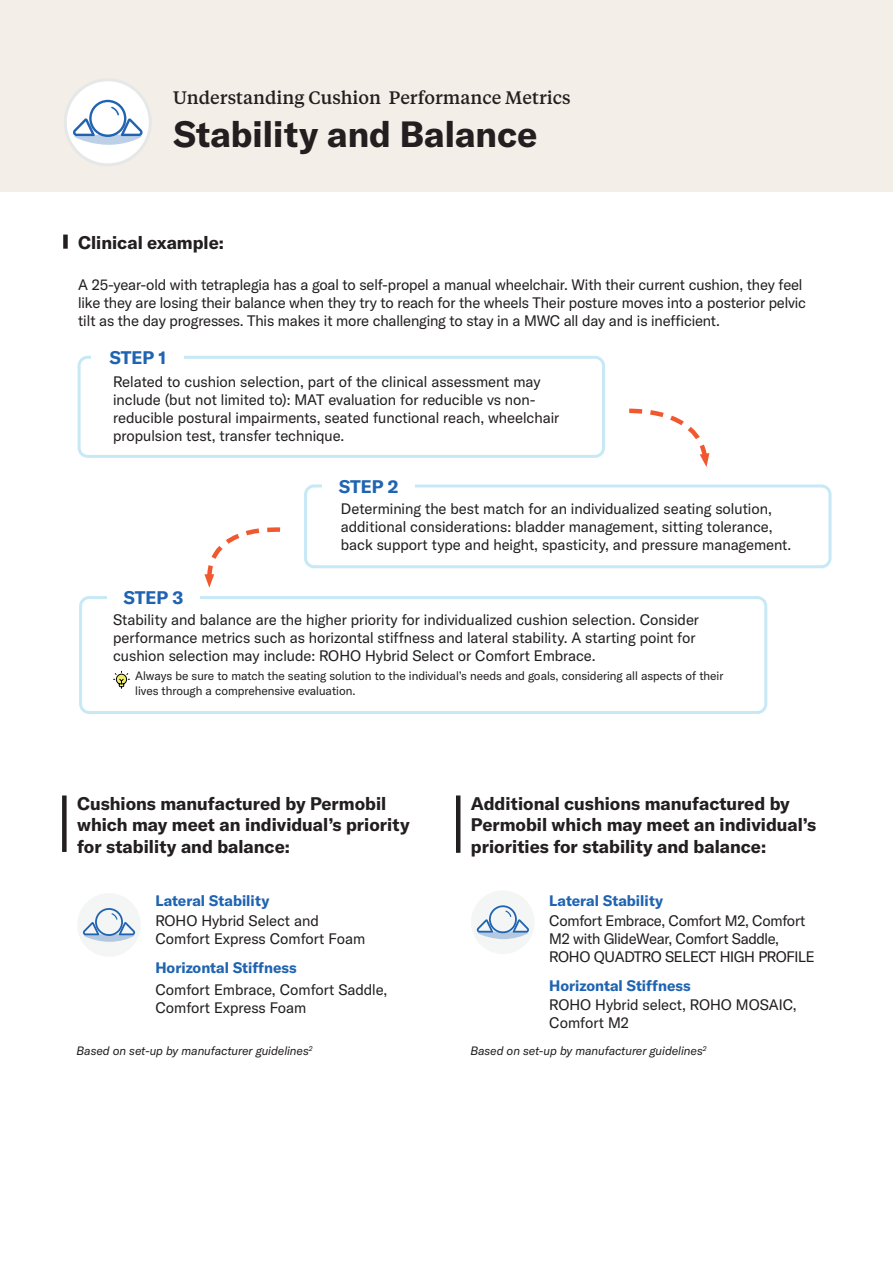
<style>
.page{position:relative;width:893px;height:1263px;background:#fff}
.page>*{position:absolute;margin:0;border:0;box-sizing:border-box;transform-origin:0 0}
.t1{font:700 36px "GT America";color:#231f20}
.Subtitle{font:700 18px/21.6px "GT America";color:#231f20}
.t2{font:500 18px "Tiempos Text";color:#231f20}
.Subtitle-2{font:700 18px "GT America";color:#2064b1}
.Text{font:15px/18px "GT America";color:#231f20}
.Text-2{font:15px/18px "GT America";letter-spacing:-.02em;color:#231f20}
.Text-3{font:700 15px "GT America";color:#2064b1}
.Text-4{font:12px/15px "GT America";color:#231f20}
.Subtitle-3{font:italic 12px "GT America";color:#231f20}
</style>
<div class="page">
<div style="left:0;top:0;width:893px;height:191px;background:#f4eee8"></div>
<div style="left:77px;top:893px;width:64px;height:64px;background:#f4f5f5;border-radius:50%"></div>
<div style="left:471px;top:890px;width:64px;height:64px;background:#f4f5f5;border-radius:50%"></div>
<svg style="left:83px;top:908px;width:52px;height:34px"></svg>
<svg style="left:477px;top:905px;width:52px;height:34px"></svg>
<div style="left:63px;top:235px;width:5px;height:14px;background:#231f20"></div>
<div style="left:78px;top:356px;width:527px;height:102px;border:3px solid #c7e9f6;border-radius:9px"></div>
<div style="left:304px;top:484px;width:527px;height:84px;border:3px solid #c7e9f6;border-radius:9px"></div>
<div style="left:79px;top:596px;width:688px;height:118px;border:3px solid #c7e9f6;border-radius:9px"></div>
<div style="left:92px;top:350px;width:92px;height:16px;background:#fff"></div>
<div style="left:323px;top:479px;width:92px;height:15px;background:#fff"></div>
<div style="left:107px;top:590px;width:93px;height:15px;background:#fff"></div>
<svg style="left:629px;top:408px;width:81px;height:59px"></svg>
<svg style="left:204px;top:527px;width:77px;height:61px"></svg>
<div style="left:62px;top:795px;width:5px;height:57px;background:#231f20"></div>
<hr style="left:456px;top:795px;width:4px;height:58px;background:#231f20">
<svg style="left:113px;top:670px;width:17px;height:19px"></svg>
<div style="left:65px;top:80px;width:85px;height:85px;background:#fff;border-radius:50%"></div>
<div style="left:64px;top:78px;width:88px;height:88px;border:3px solid #e5e8e7;border-radius:50%"></div>
<svg style="left:73px;top:100px;width:70px;height:45px"></svg>
<p class="t2" style="left:173px;top:85px;width:399px">Understanding Cushion Performance Metrics</p>
<p class="t1" style="left:173px;top:112px;width:366px">Stability and Balance</p>
<p class="Subtitle" style="left:78px;top:231px;width:147px">Clinical example:</p>
<p class="Text" style="left:78px;top:276px;width:729px">A 25-year-old with tetraplegia has a goal to self-propel a manual wheelchair. With their current cushion, they feel like they are losing their balance when they try to reach for the wheels Their posture moves into a posterior pelvic tilt as the day progresses. This makes it more challenging to stay in a MWC all day and is inefficient.</p>
<p class="Subtitle-2" style="left:109px;top:347px;width:59px">STEP 1</p>
<p class="Text" style="left:113px;top:373px;width:448px">Related to cushion selection, part of the clinical assessment may include (but not limited to): MAT evaluation for reducible vs non&shy;reducible postural impairments, seated functional reach, wheelchair propulsion test, transfer technique.</p>
<p class="Subtitle-2" style="left:339px;top:476px;width:61px">STEP 2</p>
<p class="Subtitle-2" style="left:123px;top:586px;width:62px">STEP 3</p>
<p class="Text" style="left:341px;top:500px;width:452px">Determining the best match for an individualized seating solution, additional considerations: bladder management, sitting tolerance, back support type and height, spasticity, and pressure management.</p>
<p class="Text" style="left:113px;top:610px;width:587px">Stability and balance are the higher priority for individualized cushion selection. Consider performance metrics such as horizontal stiffness and lateral stability. A starting point for cushion selection may include: ROHO Hybrid Select or Comfort Embrace.</p>
<p class="Text-4" style="left:135px;top:669px;width:590px">Always be sure to match the seating solution to the individual’s needs and goals, considering all aspects of their lives through a comprehensive evaluation.</p>
<p class="Subtitle" style="left:77px;top:792px;width:334px">Cushions manufactured by Permobil which may meet an individual’s priority for stability and balance:</p>
<p class="Subtitle" style="left:471px;top:792px;width:347px">Additional cushions manufactured by<br>Permobil which may meet an individual’s priorities for stability and balance:</p>
<p class="Text-3" style="left:155px;top:891px;width:115px">Lateral Stability</p>
<p class="Text-3" style="left:549px;top:891px;width:115px">Lateral Stability</p>
<p class="Text" style="left:155px;top:911px;width:211px">ROHO Hybrid Select and<br>Comfort Express Comfort Foam</p>
<p class="Text-2" style="left:549px;top:911px;width:267px">Comfort Embrace, Comfort M2, Comfort<br>M2 with GlideWear, Comfort Saddle,<br>ROHO QUADTRO SELECT HIGH PROFILE</p>
<p class="Text" style="left:155px;top:980px;width:234px">Comfort Embrace, Comfort Saddle,<br>Comfort Express Foam</p>
<p class="Text-3" style="left:155px;top:958px;width:143px">Horizontal Stiffness</p>
<p class="Text-3" style="left:549px;top:976px;width:143px">Horizontal Stiffness</p>
<p class="Text" style="left:549px;top:996px;width:249px">ROHO Hybrid select, ROHO MOSAIC,<br>Comfort M2</p>
<p class="Subtitle-3" style="left:77px;top:1043px;width:238px">Based on set-up by manufacturer guidelines<sup>2</sup></p>
<p class="Subtitle-3" style="left:470px;top:1043px;width:238px">Based on set-up by manufacturer guidelines<sup>2</sup></p>
</div>
